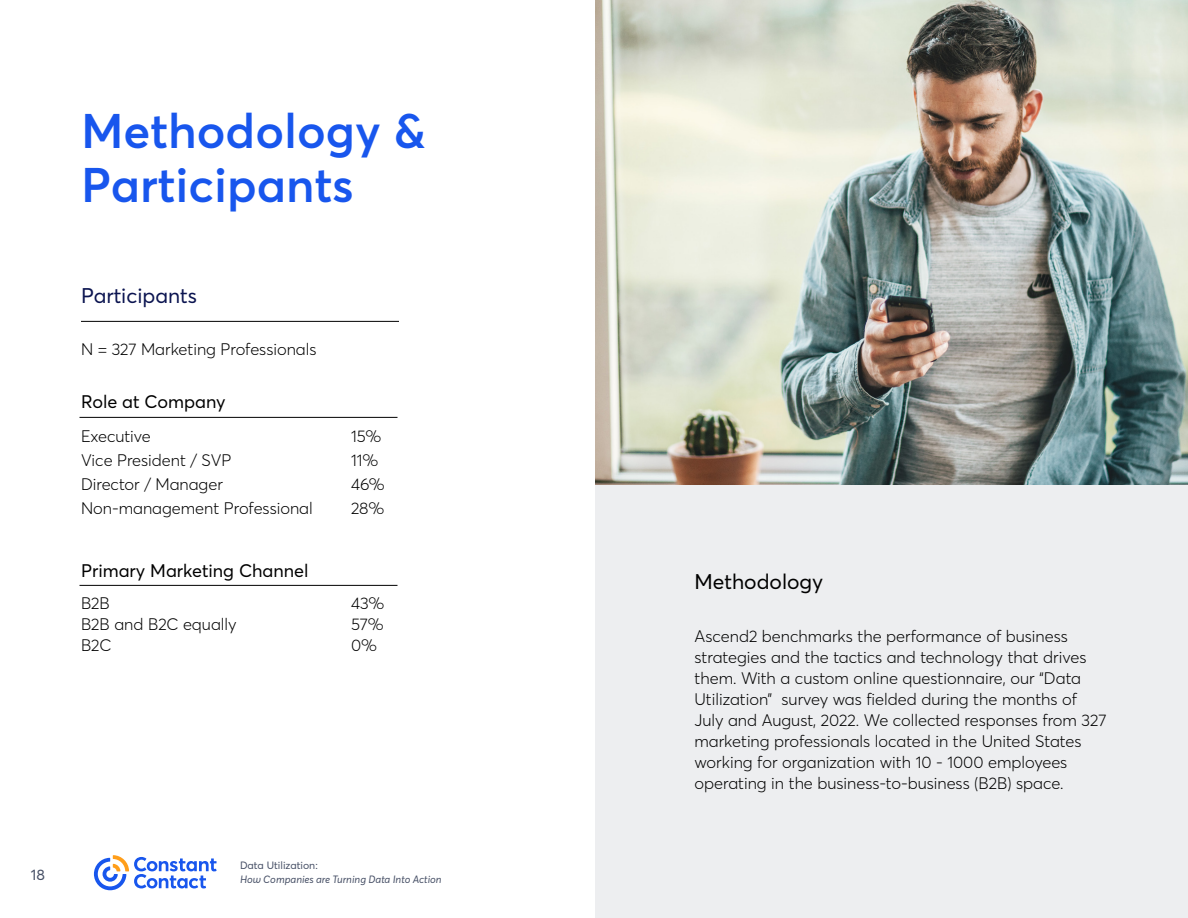
<style>
.page{position:relative;width:1188px;height:918px;background:#fff}
.page>*{position:absolute;margin:0;border:0;box-sizing:border-box;transform-origin:0 0}
.Paragraph_Style_1{font:600 48px/54px "CT Sans";color:#1856ed}
.section_heading{font:21px "CT Sans";color:#0b1450}
.section_heading-2{font:21px "CT Sans";color:#000}
.label_heading{font:18px "CT Sans";color:#000}
.Paragraph_Style_6_11{font:300 16.5px/21px "CT Sans";color:#000}
.t1{font:15px "CT Sans";color:#475066}
.t2{font:italic 10.5px "CT Sans";color:#475066}
.t3{font:10.5px "CT Sans";color:#475066}
</style>
<div class="page">
<svg style="left:94px;top:855px;width:123px;height:35px"></svg>
<div style="left:596px;top:0;width:592px;height:918px;background:#edeef0"></div>
<img style="left:596px;top:0;width:592px;height:484px">
<hr style="left:81px;top:321px;width:318px;height:1px;background:#000">
<hr style="left:80px;top:417px;width:318px;height:1px;background:#000">
<hr style="left:80px;top:585px;width:318px;height:1px;background:#000">
<p class="Paragraph_Style_1" style="left:81px;top:102px;width:346px">Methodology &amp;<br>Participants</p>
<p class="section_heading" style="left:81px;top:281px;width:117px">Participants</p>
<p class="Paragraph_Style_6_11" style="left:81px;top:338px;width:237px">N = 327 Marketing Professionals</p>
<p class="label_heading" style="left:81px;top:389px;width:146px">Role at Company</p>
<p class="Paragraph_Style_6_11" style="left:81px;top:425px;width:71px">Executive</p>
<p class="Paragraph_Style_6_11" style="left:351px;top:425px;width:32px">15%</p>
<p class="Paragraph_Style_6_11" style="left:81px;top:449px;width:152px">Vice President / SVP</p>
<p class="Paragraph_Style_6_11" style="left:351px;top:449px;width:29px">11%</p>
<p class="Paragraph_Style_6_11" style="left:81px;top:473px;width:143px">Director / Manager</p>
<p class="Paragraph_Style_6_11" style="left:351px;top:473px;width:35px">46%</p>
<p class="Paragraph_Style_6_11" style="left:81px;top:497px;width:233px">Non-management Professional</p>
<p class="Paragraph_Style_6_11" style="left:351px;top:497px;width:35px">28%</p>
<p class="label_heading" style="left:81px;top:558px;width:229px">Primary Marketing Channel</p>
<p class="Paragraph_Style_6_11" style="left:81px;top:592px;width:30px">B2B</p>
<p class="Paragraph_Style_6_11" style="left:351px;top:592px;width:35px">43%</p>
<p class="Paragraph_Style_6_11" style="left:81px;top:613px;width:157px">B2B and B2C equally</p>
<p class="Paragraph_Style_6_11" style="left:351px;top:613px;width:34px">57%</p>
<p class="Paragraph_Style_6_11" style="left:81px;top:634px;width:32px">B2C</p>
<p class="Paragraph_Style_6_11" style="left:351px;top:634px;width:28px">0%</p>
<p class="t1" style="left:31px;top:864px;width:16px">18</p>
<p class="t3" style="left:240px;top:858px;width:79px">Data Utilization:</p>
<p class="t2" style="left:240px;top:872px;width:203px">How Companies are Turning Data Into Action</p>
<p class="section_heading-2" style="left:694px;top:567px;width:130px">Methodology</p>
<p class="Paragraph_Style_6_11" style="left:694px;top:625px;width:413px">Ascend2 benchmarks the performance of business strategies and the tactics and technology that drives them. With a custom online questionnaire, our “Data Utilization” survey was fielded during the months of July and August, 2022. We collected responses from 327 marketing professionals located in the United States working for organization with 10 - 1000 employees operating in the business-to-business (B2B) space.</p>
</div>
